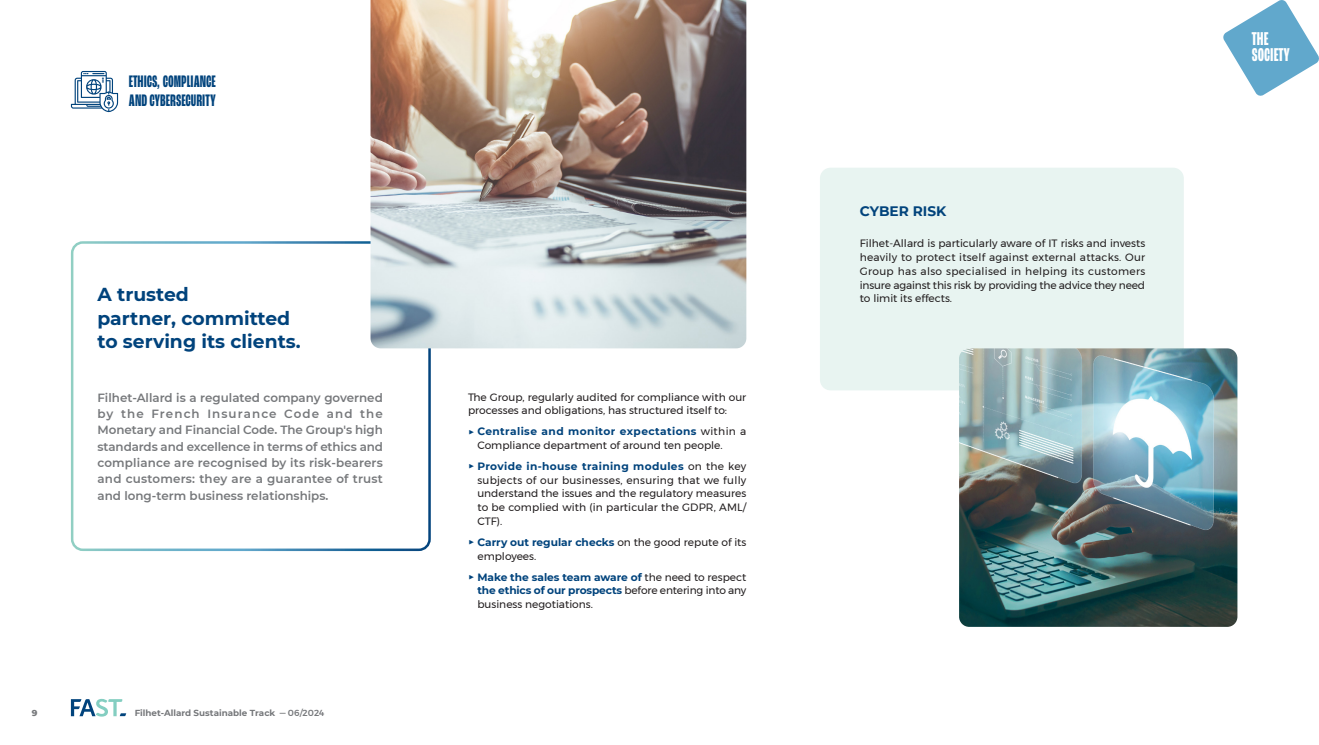
<style>
.page{position:relative;width:1319px;height:745px;background:#fff}
.page>*{position:absolute;margin:0;border:0;box-sizing:border-box;transform-origin:0 0}
.Grand_Titre{font:700 19.5px "FONTSPRINGDEMO Roc Grotesk Compressed";color:#fff}
.titre_brève{font:700 18.75px/23.8px "Montserrat";color:#01437c}
.Grand_Titre-2{font:700 17.5px/18.8px "FONTSPRINGDEMO Roc Grotesk Compressed";color:#01437c}
.Titre_encadré{font:700 13.75px "Montserrat";color:#01437c}
.chapo_de_brève{font:600 11.88px/16.2px "Montserrat";color:#76787b;text-align:justify}
.BODY{font:10.62px/13.8px "Montserrat";color:#231f20}
.t1{font:700 8.75px "Montserrat";color:#76787b}
.t2{font:800 8.75px "Montserrat";color:#76787b}
.s1{font-weight:500}
.s2{font-weight:700;color:#01437c}
</style>
<div class="page">
<svg style="left:71px;top:698px;width:55px;height:18px"></svg>
<div style="left:71px;top:241px;width:360px;height:309px;border:2px solid #fff;border-radius:11px"></div>
<div style="left:819px;top:167px;width:364px;height:223px;background:#e8f4f1;border-radius:11px"></div>
<img style="left:370px;top:0;width:376px;height:348px">
<img style="left:959px;top:348px;width:278px;height:278px">
<svg style="left:1223px;top:0;width:95px;height:96px"></svg>
<svg style="left:71px;top:71px;width:47px;height:41px"></svg>
<p class="Grand_Titre-2" style="left:129px;top:74px;width:88px">ETHICS, COMPLIANCE<br>AND CYBERSECURITY</p>
<p class="Titre_encadré" style="left:859px;top:201px;width:88px">CYBER RISK</p>
<p class="BODY" style="left:859px;top:236px;width:287px;text-align:justify">Filhet-Allard is particularly aware of IT risks and invests heavily to protect itself against external attacks. Our Group has also specialised in helping its customers insure against this risk by providing the advice they need</p>
<p class="titre_brève" style="left:97px;top:281px;width:93px">A trusted</p>
<p class="BODY" style="left:859px;top:291px;width:94px">to limit its effects.</p>
<p class="titre_brève" style="left:97px;top:305px;width:205px">partner, committed to serving its clients.</p>
<p class="chapo_de_brève" style="left:97px;top:389px;width:287px">Filhet-Allard is a regulated company governed by the French Insurance Code and the Monetary and Financial Code. The Group's high standards and excellence in terms of ethics and compliance are recognised by its risk-bearers and customers: they are a guarantee of trust and long-term business relationships.</p>
<p class="t2" style="left:32px;top:706px;width:7px">9</p>
<p class="t1" style="left:135px;top:706px;width:191px">Filhet-Allard Sustainable Track <span class="s1">— 06/2024</span></p>
<p class="BODY" style="left:468px;top:389px;width:280px">The Group, regularly audited for compliance with our processes and obligations, has structured itself to:</p>
<p class="BODY" style="left:477px;top:424px;width:270px;text-indent:-9px"><span class="s2">▶ Centralise and monitor expectations</span> within a<br>Compliance department of around ten people.</p>
<p class="BODY" style="left:477px;top:459px;width:270px;text-align:justify;text-indent:-9px"><span class="s2">▶ Provide in-house training modules</span> on the key subjects of our businesses, ensuring that we fully understand the issues and the regulatory measures to be complied with (in particular the GDPR, AML/ CTF).</p>
<p class="BODY" style="left:477px;top:534px;width:270px;text-indent:-9px"><span class="s2">▶ Carry out regular checks</span> on the good repute of its employees.</p>
<p class="BODY" style="left:477px;top:569px;width:270px;text-align:justify;text-indent:-9px"><span class="s2">▶ Make the sales team aware of</span> the need to respect <span class="s2">the ethics of our prospects</span> before entering into any business negotiations.</p>
<p class="Grand_Titre" style="left:1251px;top:32px;width:18px">THE</p>
<p class="Grand_Titre" style="left:1251px;top:48px;width:40px">SOCIETY</p>
</div>
